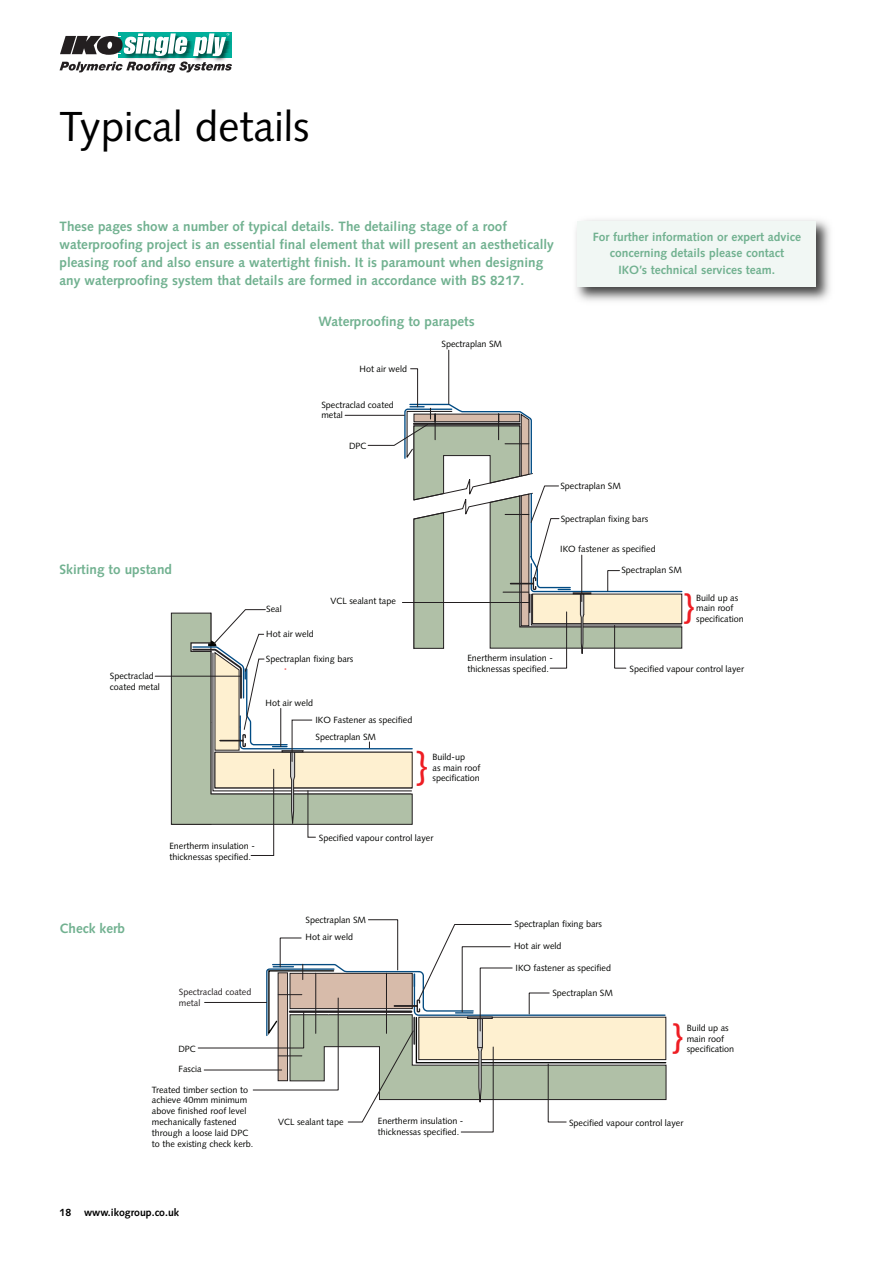
<style>
.page{position:relative;width:893px;height:1263px;background:#fff}
.page>*{position:absolute;margin:0;border:0;box-sizing:border-box;transform-origin:0 0}
.t1{font:44.1px "Myriad Pro";color:#ee1d23}
.t2{font:42px "Syntax";color:#000}
.t3{font:37.8px "Syntax";color:#ee1d23}
.t4{font:700 13.5px/18px "Syntax";color:#71b190}
.t5{font:700 12px/16.5px "Syntax";color:#71b190;text-align:center}
.t6{font:700 10.5px "Syntax";color:#000}
.t7{font:9px/10.8px "Syntax";color:#040503}
.t8{font:9px/10.8px "Syntax";color:#231f20}
</style>
<div class="page">
<hr style="left:119px;top:32px;width:113px;height:4px;background:#00b09b">
<svg style="left:60px;top:33px;width:172px;height:40px"></svg>
<hr style="left:448px;top:350px;width:1px;height:54px;background:#231f20">
<hr style="left:155px;top:676px;width:86px;height:1px;background:#231f20">
<svg style="left:171px;top:368px;width:512px;height:488px"></svg>
<svg style="left:198px;top:919px;width:469px;height:213px"></svg>
<img style="left:576px;top:220px;width:254px;height:81px">
<div style="left:577px;top:221px;width:239px;height:66px;background:#f1f7f4"></div>
<h2 class="t2" style="left:60px;top:109px;width:252px">Typical details</h2>
<p class="t4" style="left:60px;top:219px;width:496px">These pages show a number of typical details. The detailing stage of a roof waterproofing project is an essential final element that will present an aesthetically pleasing roof and also ensure a watertight finish. It is paramount when designing any waterproofing system that details are formed in accordance with BS 8217.</p>
<h3 class="t4" style="left:318px;top:314px;width:158px">Waterproofing to parapets</h3>
<p class="t7" style="left:360px;top:364px;width:49px">Hot air weld</p>
<p class="t7" style="left:321px;top:400px;width:74px">Spectraclad coated metal</p>
<p class="t7" style="left:349px;top:441px;width:19px">DPC</p>
<p class="t7" style="left:441px;top:339px;width:62px">Spectraplan SM</p>
<h3 class="t5" style="left:593px;top:229px;width:210px">For further information or expert advice concerning details please contact<br>IKO’s technical services team.</h3>
<p class="t7" style="left:560px;top:482px;width:62px">Spectraplan SM</p>
<p class="t7" style="left:561px;top:515px;width:89px">Spectraplan fixing bars</p>
<h3 class="t4" style="left:60px;top:561px;width:114px">Skirting to upstand</h3>
<p class="t7" style="left:110px;top:671px;width:52px">Spectraclad coated metal</p>
<p class="t7" style="left:266px;top:604px;width:17px">Seal</p>
<p class="t7" style="left:266px;top:629px;width:49px">Hot air weld</p>
<p class="t7" style="left:330px;top:596px;width:67px">VCL sealant tape</p>
<p class="t7" style="left:266px;top:654px;width:89px">Spectraplan fixing bars</p>
<p class="t7" style="left:560px;top:544px;width:97px">IKO fastener as specified</p>
<p class="t7" style="left:621px;top:566px;width:62px">Spectraplan SM</p>
<h3 class="t3" style="left:682px;top:591px;width:14px">}</h3>
<p class="t7" style="left:696px;top:593px;width:49px">Build up as main roof specification</p>
<p class="t7" style="left:467px;top:653px;width:87px">Enertherm insulation - thicknessas specified.</p>
<p class="t7" style="left:630px;top:664px;width:116px">Specified vapour control layer</p>
<p class="t7" style="left:266px;top:698px;width:49px">Hot air weld</p>
<p class="t7" style="left:315px;top:715px;width:99px">IKO Fastener as specified</p>
<p class="t7" style="left:316px;top:732px;width:62px">Spectraplan SM</p>
<h1 class="t1" style="left:416px;top:750px;width:14px">}</h1>
<p class="t7" style="left:432px;top:752px;width:49px">Build-up<br>as main roof specification</p>
<p class="t7" style="left:169px;top:841px;width:87px">Enertherm insulation - thicknessas specified.</p>
<p class="t7" style="left:319px;top:833px;width:116px">Specified vapour control layer</p>
<h3 class="t4" style="left:60px;top:920px;width:67px">Check kerb</h3>
<p class="t8" style="left:179px;top:987px;width:74px">Spectraclad coated metal</p>
<p class="t7" style="left:178px;top:1044px;width:19px">DPC</p>
<p class="t7" style="left:179px;top:1065px;width:24px">Fascia</p>
<p class="t7" style="left:152px;top:1085px;width:103px">Treated timber section to achieve 40mm minimum above finished roof level mechanically fastened through a loose laid DPC to the existing check kerb.</p>
<p class="t7" style="left:306px;top:915px;width:62px">Spectraplan SM</p>
<p class="t7" style="left:515px;top:919px;width:89px">Spectraplan fixing bars</p>
<p class="t7" style="left:306px;top:932px;width:49px">Hot air weld</p>
<p class="t7" style="left:278px;top:1117px;width:67px">VCL sealant tape</p>
<p class="t7" style="left:378px;top:1117px;width:87px">Enertherm insulation - thicknessas specified.</p>
<p class="t7" style="left:514px;top:941px;width:49px">Hot air weld</p>
<p class="t7" style="left:516px;top:963px;width:97px">IKO fastener as specified</p>
<p class="t7" style="left:552px;top:988px;width:62px">Spectraplan SM</p>
<h3 class="t3" style="left:671px;top:1021px;width:14px">}</h3>
<p class="t7" style="left:687px;top:1023px;width:49px">Build up as main roof specification</p>
<p class="t7" style="left:569px;top:1118px;width:116px">Specified vapour control layer</p>
<p class="t6" style="left:60px;top:1208px;width:121px">18 www.ikogroup.co.uk</p>
</div>
